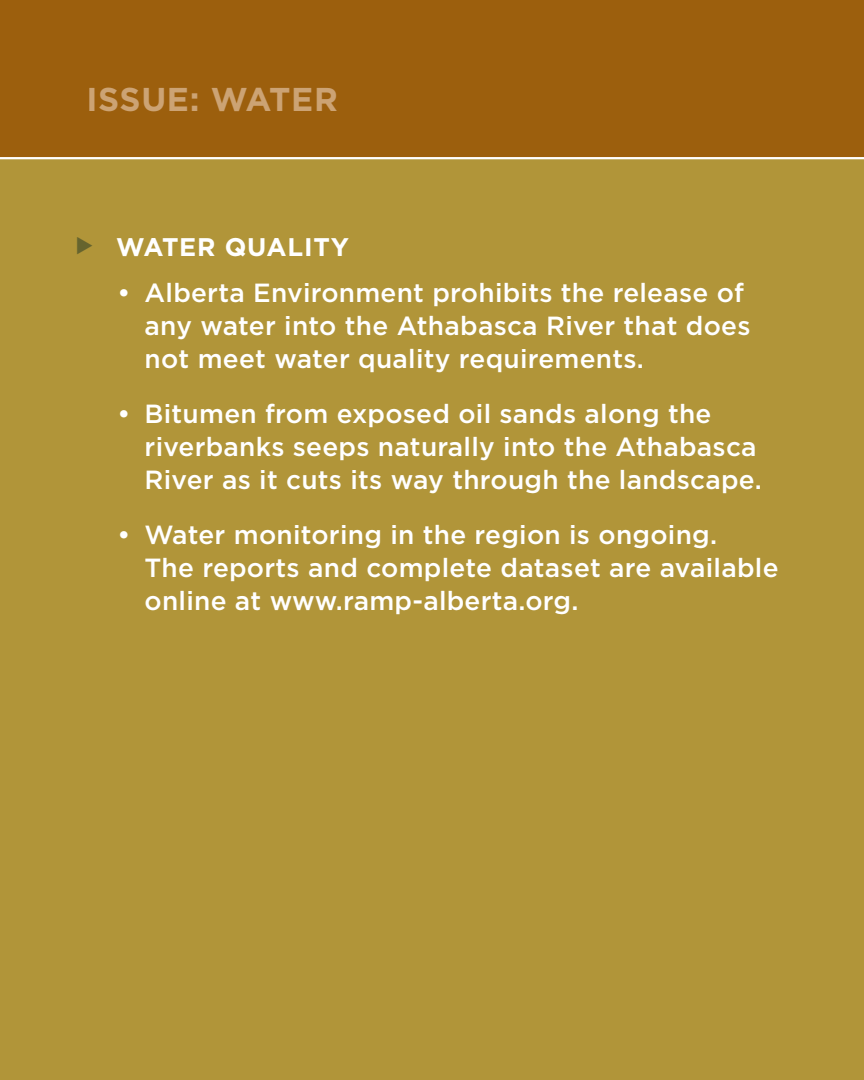
<style>
.page{position:relative;width:864px;height:1080px;background:#b19539}
.page>*{position:absolute;margin:0;border:0;box-sizing:border-box;transform-origin:0 0}
.issue_-_small_header{font:700 33px "Gotham";letter-spacing:.02em;color:#cca374}
.bullets_-_body_conte{font:500 26.4px/33px "Gotham";letter-spacing:.01em;color:#fff}
.sub_heading_bullet{font:700 25.5px "Gotham";letter-spacing:.03em;color:#fff}
.s1{color:#66642e}
</style>
<div class="page">
<div style="left:0;top:0;width:864px;height:159px;background:#9c5f0d"></div>
<hr style="left:0;top:157px;width:864px;height:2px;background:#fff">
<p class="issue_-_small_header" style="left:86px;top:77px;width:253px">ISSUE: WATER</p>
<p class="sub_heading_bullet" style="left:76px;top:230px;width:275px"><span class="s1">◆</span> WATER QUALITY</p>
<p class="bullets_-_body_conte" style="left:145px;top:276px;width:607px;text-indent:-27px">• Alberta Environment prohibits the release of any water into the Athabasca River that does not meet water quality requirements.</p>
<p class="bullets_-_body_conte" style="left:145px;top:397px;width:619px;text-indent:-27px">• Bitumen from exposed oil sands along the riverbanks seeps naturally into the Athabasca<br>River as it cuts its way through the landscape.</p>
<p class="bullets_-_body_conte" style="left:145px;top:517px;width:635px;text-indent:-27px">• Water monitoring in the region is ongoing.<br>The reports and complete dataset are available online at www.ramp-alberta.org.</p>
</div>
